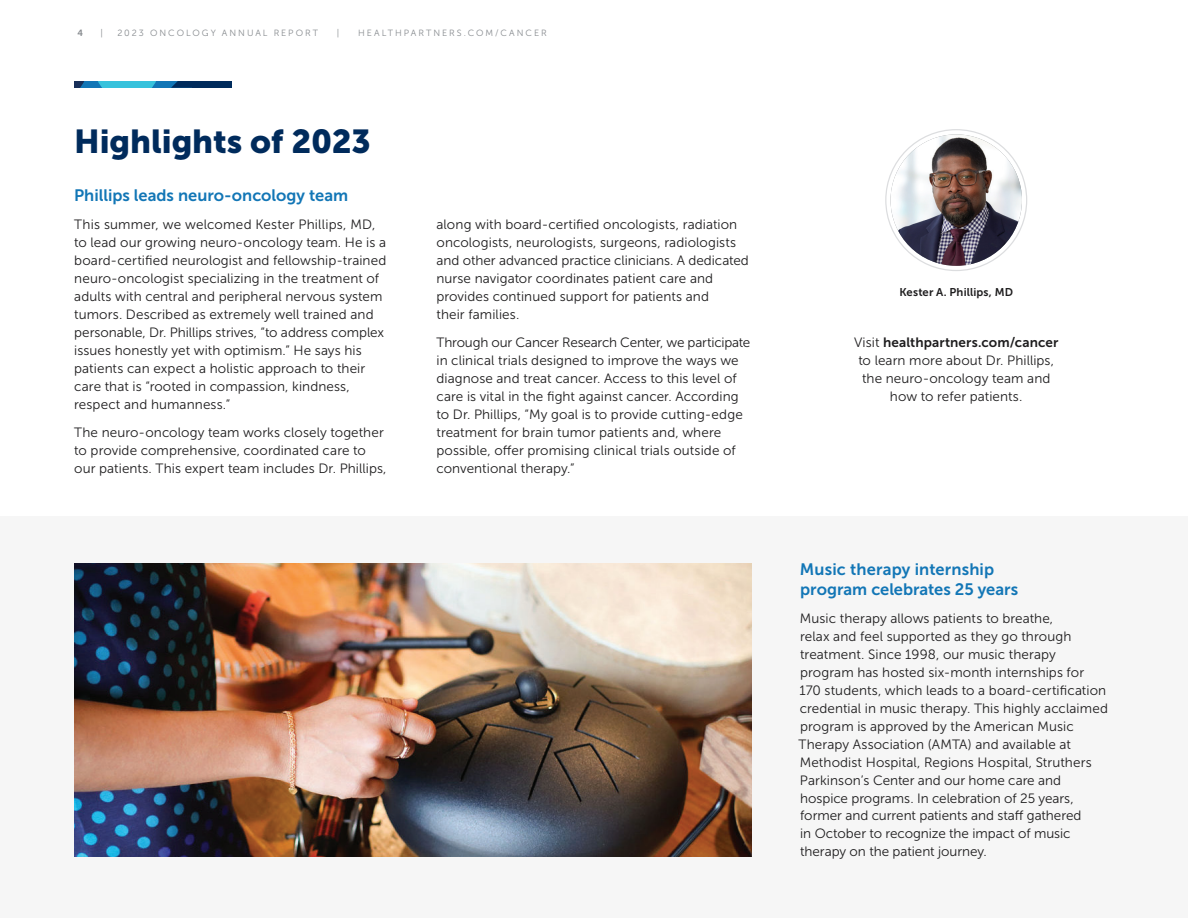
<style>
.page{position:relative;width:1188px;height:918px;background:#fff}
.page>*{position:absolute;margin:0;border:0;box-sizing:border-box;transform-origin:0 0}
.t1{font:33px "Museo Sans 900";letter-spacing:-.005em;color:#002b5c}
.t2{font:16.5px/19.5px "Museo Sans 700";color:#1276b6}
.t3{font:13.5px/18px "Museo Sans 300";letter-spacing:.005em;color:#1e1d1e}
.t4{font:11.25px "Museo Sans 700";letter-spacing:.015em;color:#1e1d1e}
.t5{font:9px "Museo Sans 300";letter-spacing:.225em;color:#868a8e}
.t6{font:9px "Museo Sans 700";color:#868a8e}
.s1{font-family:"Museo Sans 700"}
</style>
<div class="page">
<div style="left:74px;top:81px;width:158px;height:7px;background:#002b5c"></div>
<div style="left:74px;top:81px;width:117px;height:7px;background:#1276b6"></div>
<svg style="left:98px;top:81px;width:58px;height:7px"></svg>
<svg style="left:74px;top:81px;width:10px;height:7px"></svg>
<svg style="left:171px;top:81px;width:21px;height:7px"></svg>
<div style="left:0;top:516px;width:1188px;height:402px;background:#f6f6f6"></div>
<svg style="left:885px;top:129px;width:142px;height:142px"></svg>
<img style="left:891px;top:134px;width:131px;height:132px;border-radius:66px">
<img style="left:74px;top:563px;width:678px;height:293px">
<p class="t6" style="left:78px;top:28px;width:7px">4</p>
<p class="t5" style="left:100px;top:28px;width:4px">|</p>
<p class="t5" style="left:117px;top:28px;width:202px">2023 ONCOLOGY ANNUAL REPORT</p>
<p class="t5" style="left:337px;top:28px;width:4px">|</p>
<p class="t5" style="left:358px;top:28px;width:190px">HEALTHPARTNERS.COM/CANCER</p>
<h2 class="t1" style="left:74px;top:123px;width:298px">Highlights of 2023</h2>
<h3 class="t2" style="left:74px;top:186px;width:275px">Phillips leads neuro-oncology team</h3>
<p class="t3" style="left:74px;top:216px;width:314px">This summer, we welcomed Kester Phillips, MD, to lead our growing neuro-oncology team. He is a board-certified neurologist and fellowship-trained neuro-oncologist specializing in the treatment of adults with central and peripheral nervous system tumors. Described as extremely well trained and personable, Dr. Phillips strives, “to address complex issues honestly yet with optimism.” He says his patients can expect a holistic approach to their care that is “rooted in compassion, kindness, respect and humanness.”</p>
<p class="t3" style="left:74px;top:423px;width:314px">The neuro-oncology team works closely together to provide comprehensive, coordinated care to our patients. This expert team includes Dr. Phillips,</p>
<p class="t3" style="left:436px;top:215px;width:314px">along with board-certified oncologists, radiation oncologists, neurologists, surgeons, radiologists and other advanced practice clinicians. A dedicated nurse navigator coordinates patient care and provides continued support for patients and<br>their families.</p>
<p class="t3" style="left:436px;top:333px;width:315px">Through our Cancer Research Center, we participate in clinical trials designed to improve the ways we diagnose and treat cancer. Access to this level of care is vital in the fight against cancer. According to Dr. Phillips, “My goal is to provide cutting-edge treatment for brain tumor patients and, where possible, offer promising clinical trials outside of conventional therapy.”</p>
<p class="t4" style="left:899px;top:286px;width:115px">Kester A. Phillips, MD</p>
<p class="t3" style="left:854px;top:333px;width:206px;text-align:center">Visit <span class="s1">healthpartners.com/cancer </span>to learn more about Dr. Phillips, the neuro-oncology team and how to refer patients.</p>
<h3 class="t2" style="left:800px;top:560px;width:220px">Music therapy internship program celebrates 25 years</h3>
<p class="t3" style="left:799px;top:609px;width:311px">Music therapy allows patients to breathe,<br>relax and feel supported as they go through treatment. Since 1998, our music therapy program has hosted six-month internships for<br>170 students, which leads to a board-certification credential in music therapy. This highly acclaimed program is approved by the American Music Therapy Association (AMTA) and available at Methodist Hospital, Regions Hospital, Struthers Parkinson’s Center and our home care and hospice programs. In celebration of 25 years, former and current patients and staff gathered<br>in October to recognize the impact of music therapy on the patient journey.</p>
</div>
